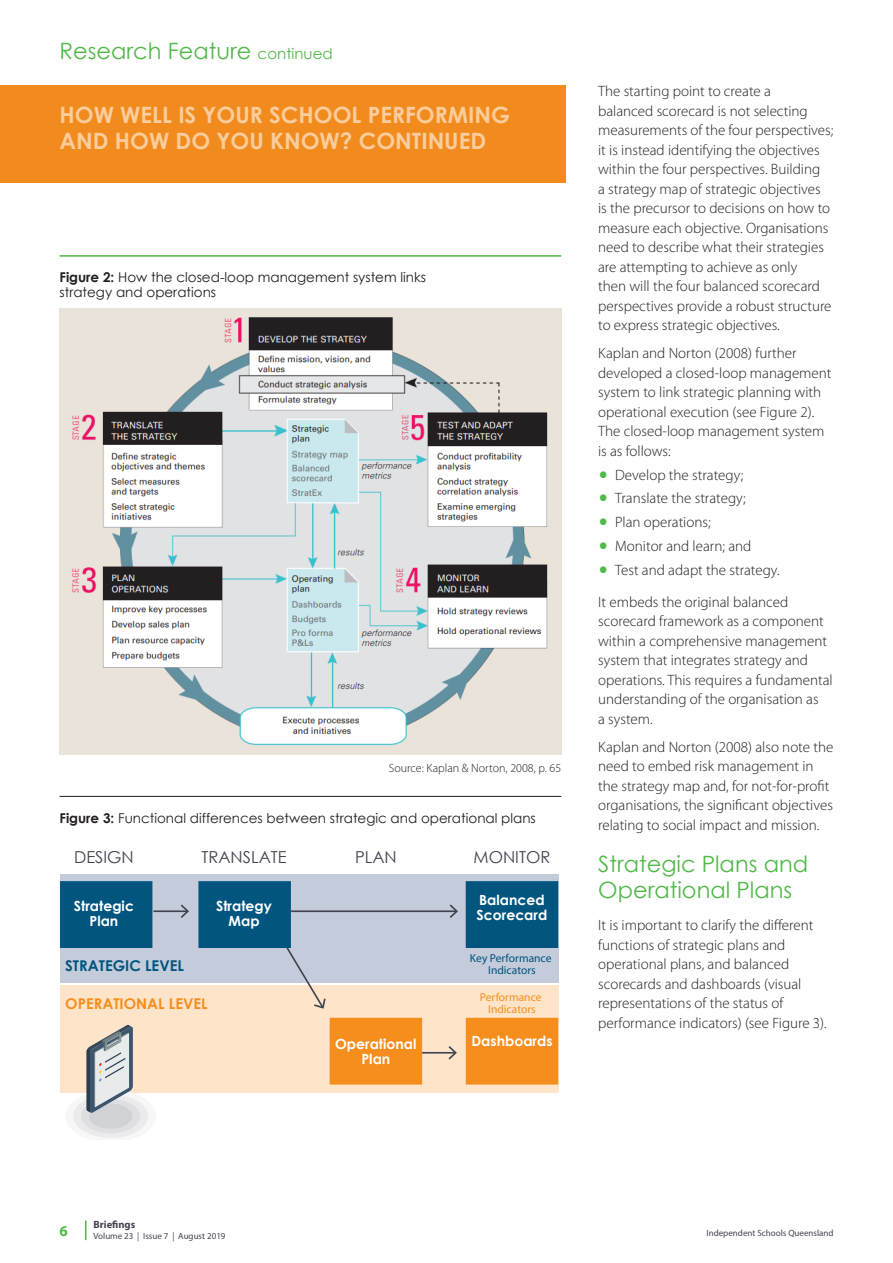
<style>
.page{position:relative;width:893px;height:1263px;background:#fff}
.page>*{position:absolute;margin:0;border:0;box-sizing:border-box;transform-origin:0 0}
.Heading_2{font:22.5px/25.5px "Century Gothic";color:#51b948}
.Research_Feature_Hea{font:700 22.5px/25.5px "Century Gothic";color:#fbcc9c}
.t1{font:16.5px "Century Gothic";color:#424351}
.Body_copy{font:300 15px/19.5px "Myriad Pro";color:#231f20}
.Body_copy_before_bul{font:300 15px/19.5px "Myriad Pro";color:#231f20}
.t2{font:700 15px "Myriad Pro";color:#51b948}
.t3{font:700 14.85px "Century Gothic";color:#f68e1e}
.t4{font:700 14.85px "Century Gothic";color:#01557f}
.t5{font:700 14.1px/14.9px "Century Gothic";color:#fff;text-align:center}
.Chart_heading{font:13.5px/15px "Century Gothic";color:#231f20}
._8pt_table_source_di{font:300 12px "Myriad Pro";color:#231f20}
.t6{font:11.55px/11.6px "Myriad Pro";color:#01557f;text-align:center}
.t7{font:11.55px/11.6px "Myriad Pro";color:#f68e1e;text-align:center}
.t8{font:700 10.5px "Myriad Pro";color:#424351}
.t9{font:9px "Myriad Pro";color:#424351}
.s1{font-size:15px}
.s2{font-weight:700}
</style>
<div class="page">
<hr style="left:85px;top:1220px;width:2px;height:20px;background:#51b948">
<div style="left:0;top:85px;width:566px;height:98px;background:#f28b1d"></div>
<hr style="left:60px;top:255px;width:501px;height:2px;background:#51b948">
<img style="left:60px;top:308px;width:501px;height:447px">
<div style="left:60px;top:874px;width:499px;height:108px;background:#c4cbda"></div>
<div style="left:60px;top:985px;width:499px;height:107px;background:#fee5c9"></div>
<hr style="left:421px;top:1052px;width:34px;height:1px;background:#424351">
<svg style="left:448px;top:1046px;width:9px;height:13px"></svg>
<svg style="left:278px;top:948px;width:48px;height:61px"></svg>
<div style="left:61px;top:882px;width:91px;height:65px;background:#01557f"></div>
<div style="left:60px;top:881px;width:92px;height:67px;border:2px solid #01557f"></div>
<div style="left:199px;top:882px;width:91px;height:65px;background:#01557f"></div>
<div style="left:198px;top:881px;width:93px;height:67px;border:2px solid #01557f"></div>
<div style="left:467px;top:882px;width:90px;height:65px;background:#01557f"></div>
<div style="left:466px;top:881px;width:92px;height:67px;border:2px solid #01557f"></div>
<div style="left:467px;top:1018px;width:90px;height:66px;background:#f68e1e"></div>
<div style="left:466px;top:1018px;width:92px;height:66px;border:2px solid #f68e1e"></div>
<div style="left:330px;top:1018px;width:91px;height:66px;background:#f68e1e"></div>
<hr style="left:153px;top:910px;width:34px;height:2px;background:#424351">
<svg style="left:181px;top:904px;width:8px;height:14px"></svg>
<hr style="left:291px;top:910px;width:165px;height:2px;background:#424351">
<svg style="left:450px;top:904px;width:8px;height:14px"></svg>
<svg style="left:61px;top:1025px;width:99px;height:113px"></svg>
<hr style="left:60px;top:796px;width:501px;height:1px;background:#231f20">
<p class="Heading_2" style="left:60px;top:38px;width:275px">Research Feature <span class="s1">continued</span></p>
<p class="Research_Feature_Hea" style="left:60px;top:101px;width:452px">HOW WELL IS YOUR SCHOOL PERFORMING<br>AND HOW DO YOU KNOW? CONTINUED</p>
<p class="Chart_heading" style="left:60px;top:270px;width:368px"><span class="s2">Figure 2:</span> How the closed-loop management system links strategy and operations</p>
<p class="_8pt_table_source_di" style="left:389px;top:761px;width:174px">Source: Kaplan &amp; Norton, 2008, p. 65</p>
<p class="Chart_heading" style="left:60px;top:810px;width:478px"><span class="s2">Figure 3:</span> Functional differences between strategic and operational plans</p>
<p class="t1" style="left:74px;top:846px;width:61px">DESIGN</p>
<p class="t1" style="left:201px;top:846px;width:87px">TRANSLATE</p>
<p class="t1" style="left:355px;top:846px;width:43px">PLAN</p>
<p class="t1" style="left:474px;top:846px;width:78px">MONITOR</p>
<p class="t5" style="left:74px;top:898px;width:62px">Strategic<br>Plan</p>
<p class="t5" style="left:216px;top:898px;width:57px">Strategy<br>Map</p>
<p class="t5" style="left:477px;top:891px;width:72px;text-align:left">Balanced<br>Scorecard</p>
<p class="t6" style="left:470px;top:952px;width:83px">Key Performance<br>Indicators</p>
<p class="t7" style="left:480px;top:991px;width:63px">Performance<br>Indicators</p>
<p class="t5" style="left:335px;top:1035px;width:83px">Operational<br>Plan</p>
<p class="t5" style="left:471px;top:1032px;width:83px">Dashboards</p>
<p class="t4" style="left:65px;top:954px;width:120px">STRATEGIC LEVEL</p>
<p class="t3" style="left:65px;top:992px;width:144px">OPERATIONAL LEVEL</p>
<p class="Body_copy" style="left:598px;top:81px;width:237px">The starting point to create a<br>balanced scorecard is not selecting measurements of the four perspectives; it is instead identifying the objectives within the four perspectives. Building<br>a strategy map of strategic objectives<br>is the precursor to decisions on how to measure each objective. Organisations need to describe what their strategies are attempting to achieve as only<br>then will the four balanced scorecard perspectives provide a robust structure to express strategic objectives.</p>
<p class="Body_copy_before_bul" style="left:598px;top:343px;width:235px">Kaplan and Norton (2008) further developed a closed-loop management system to link strategic planning with operational execution (see Figure 2).<br>The closed-loop management system is as follows:</p>
<p class="Body_copy" style="left:615px;top:465px;width:130px">Develop the strategy;</p>
<p class="Body_copy" style="left:615px;top:488px;width:132px">Translate the strategy;</p>
<p class="Body_copy" style="left:615px;top:512px;width:97px">Plan operations;</p>
<p class="Body_copy" style="left:615px;top:536px;width:138px">Monitor and learn; and</p>
<p class="Body_copy" style="left:615px;top:560px;width:166px">Test and adapt the strategy.</p>
<p class="Body_copy" style="left:598px;top:592px;width:236px">It embeds the original balanced scorecard framework as a component within a comprehensive management system that integrates strategy and operations. This requires a fundamental understanding of the organisation as<br>a system.</p>
<p class="Body_copy" style="left:598px;top:737px;width:237px">Kaplan and Norton (2008) also note the need to embed risk management in the strategy map and, for not-for-profit organisations, the significant objectives relating to social impact and mission.</p>
<p class="Heading_2" style="left:598px;top:851px;width:212px">Strategic Plans and<br>Operational Plans</p>
<p class="Body_copy" style="left:598px;top:915px;width:230px">It is important to clarify the different functions of strategic plans and operational plans, and balanced scorecards and dashboards (visual representations of the status of performance indicators) (see Figure 3).</p>
<p class="t2" style="left:60px;top:1221px;width:10px">6</p>
<p class="t8" style="left:94px;top:1218px;width:43px">Briefings</p>
<p class="t9" style="left:94px;top:1230px;width:134px">Volume 23 | Issue 7 | August 2019</p>
<p class="t9" style="left:706px;top:1227px;width:129px">Independent Schools Queensland</p>
</div>
